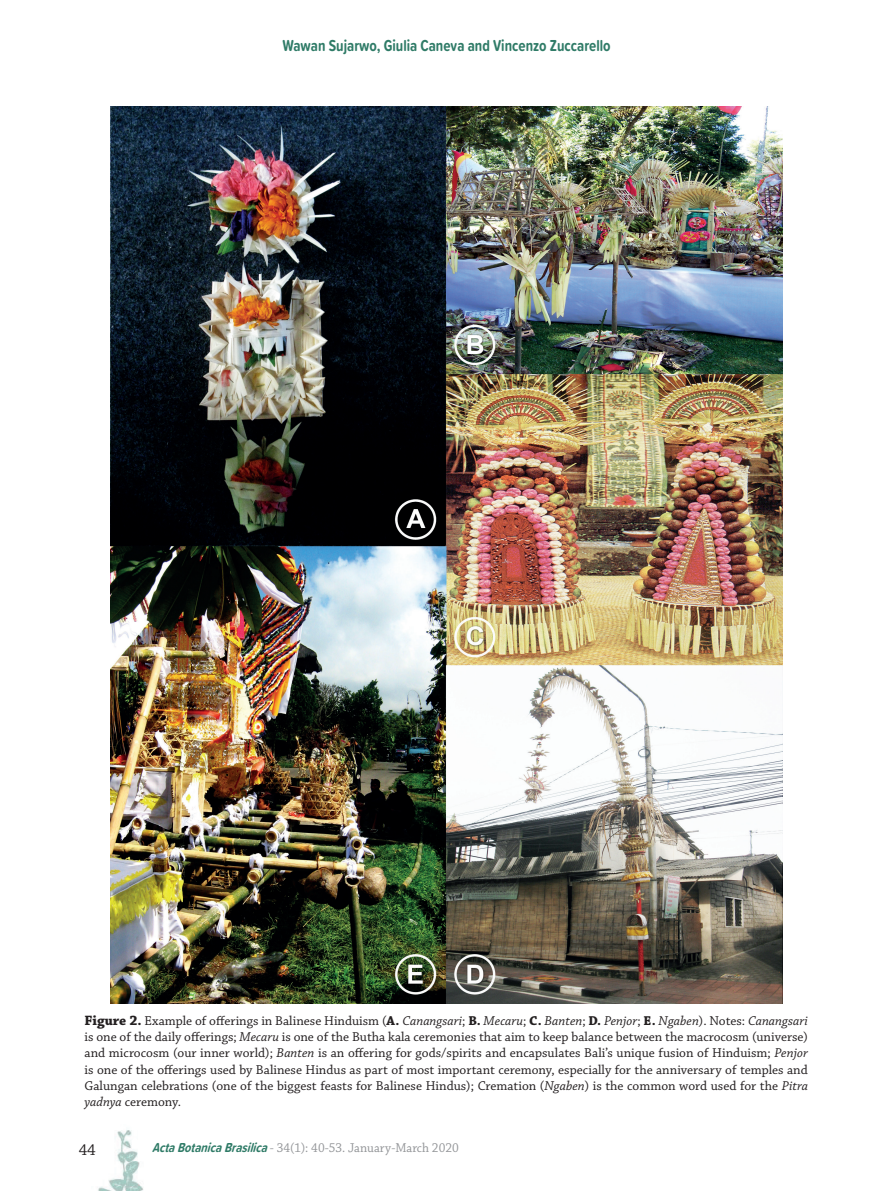
<style>
.page{position:relative;width:893px;height:1191px;background:#fff}
.page>*{position:absolute;margin:0;border:0;box-sizing:border-box;transform-origin:0 0}
.t1{font:700 16.5px "Proxima Soft Cond";color:#2f7b67;scale:.91 1}
.t2{font:16.5px "Chaparral Pro";color:#231f20}
.t3{font:13.5px/16.2px "Chaparral Pro";color:#231f20;text-align:justify}
.t4{font:13.5px "Chaparral Pro";color:#939598;scale:.95 1}
.s1{font-weight:700;font-size:14.25px}
.s2{font-weight:700}
.s3{font-style:italic}
.s4{font-family:"Proxima Soft Cond";font-weight:700;font-style:italic;color:#2f7b67}
</style>
<div class="page">
<img style="left:98px;top:1130px;width:45px;height:61px">
<img style="left:111px;top:106px;width:671px;height:897px">
<p class="t1" style="left:282px;top:33px;width:362px">Wawan Sujarwo, Giulia Caneva and Vincenzo Zuccarello</p>
<p class="t3" style="left:85px;top:1013px;width:725px"><span class="s1">Figure 2.</span> Example of offerings in Balinese Hinduism (<span class="s2">A.</span> <span class="s3">Canangsari</span>; <span class="s2">B.</span> <span class="s3">Mecaru</span>; <span class="s2">C.</span> <span class="s3">Banten</span>; <span class="s2">D.</span> <span class="s3">Penjor</span>; <span class="s2">E.</span> <span class="s3">Ngaben</span>). Notes: <span class="s3">Canangsari </span>is one of the daily offerings; <span class="s3">Mecaru</span> is one of the Butha kala ceremonies that aim to keep balance between the macrocosm (universe) and microcosm (our inner world); <span class="s3">Banten</span> is an offering for gods/spirits and encapsulates Bali’s unique fusion of Hinduism; <span class="s3">Penjor </span>is one of the offerings used by Balinese Hindus as part of most important ceremony, especially for the anniversary of temples and Galungan celebrations (one of the biggest feasts for Balinese Hindus); Cremation (<span class="s3">Ngaben</span>) is the common word used for the <span class="s3">Pitra yadnya</span> ceremony.</p>
<p class="t2" style="left:79px;top:1141px;width:19px">44</p>
<p class="t4" style="left:152px;top:1140px;width:324px"><span class="s4">ActaBotanicaBrasilica</span>- 34(1): 40-53. January-March 2020</p>
</div>
